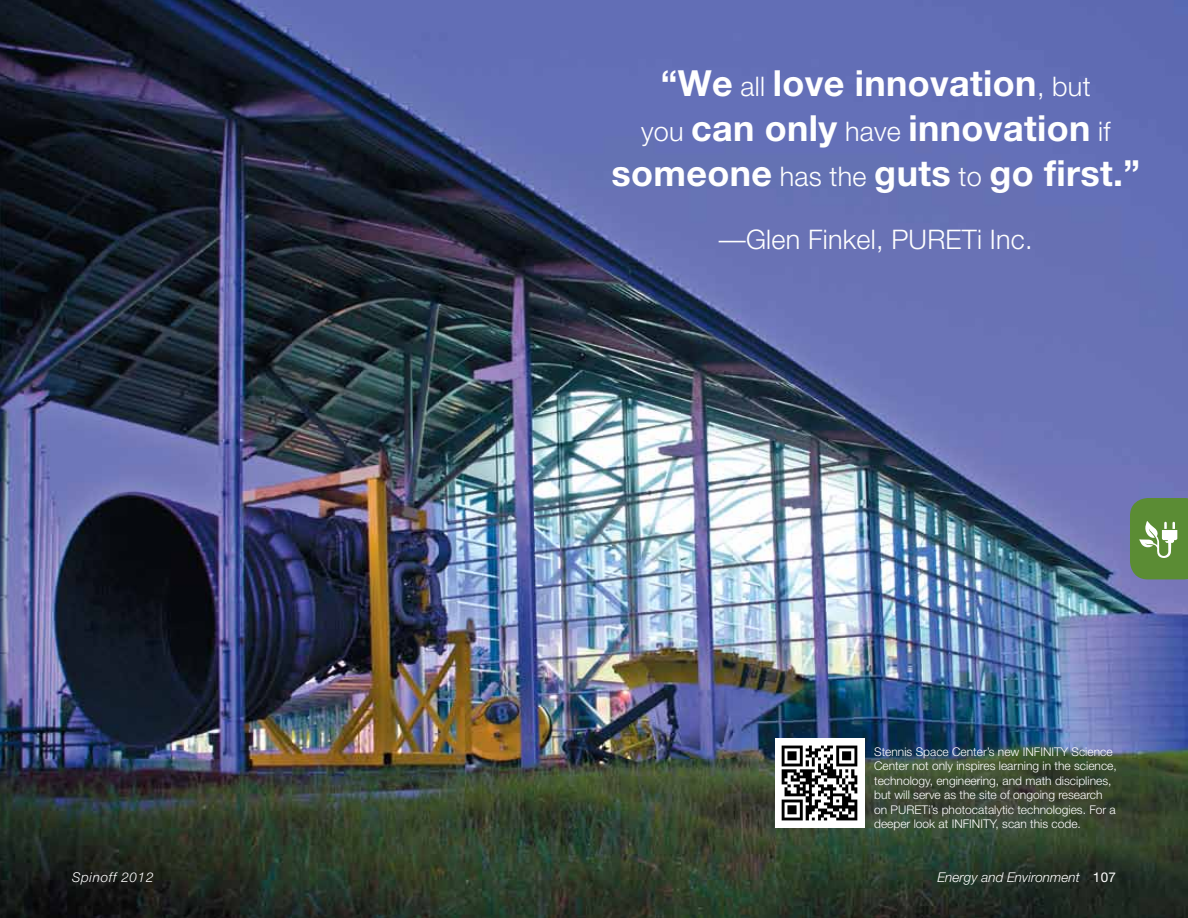
<style>
.page{position:relative;width:1188px;height:918px;background:#fff}
.page>*{position:absolute;margin:0;border:0;box-sizing:border-box;transform-origin:0 0}
.t1{font:700 36px/45px "Helvetica Neue";letter-spacing:.01em;color:#fff;text-align:center}
.t2{font:300 27px "Helvetica Neue";letter-spacing:.01em;color:#fff}
.t3{font:italic 300 13.5px "Helvetica Neue";letter-spacing:.005em;color:#fff}
.t4{font:italic 300 13.5px "Helvetica Neue";letter-spacing:.05em;color:#fff}
.t5{font:300 12px/14.4px "Helvetica Neue";color:#fff}
.s1{font-weight:300;font-size:27px}
.s2{font-weight:400;font-style:normal}
</style>
<div class="page">
<img style="left:0;top:0;width:1188px;height:918px">
<svg style="left:1130px;top:498px;width:58px;height:81px"></svg>
<img style="left:775px;top:738px;width:90px;height:90px">
<h1 class="t1" style="left:611px;top:60px;width:530px">“We <span class="s1">all</span> love innovation<span class="s1">, but<br>you</span> can only <span class="s1">have</span> innovation <span class="s1">if </span>someone <span class="s1">has the</span> guts <span class="s1">to</span> go first.”</h1>
<h2 class="t2" style="left:719px;top:223px;width:315px">—Glen Finkel, PURETi Inc.</h2>
<p class="t5" style="left:874px;top:744px;width:244px">Stennis Space Center’s new INFINITY Science Center not only inspires learning in the science, technology, engineering, and math disciplines, but will serve as the site of ongoing research on PURETi’s photocatalytic technologies. For a deeper look at INFINITY, scan this code.</p>
<p class="t4" style="left:72px;top:869px;width:83px">Spinoff 2012</p>
<p class="t3" style="left:937px;top:869px;width:180px">Energy and Environment <span class="s2">107</span></p>
</div>
